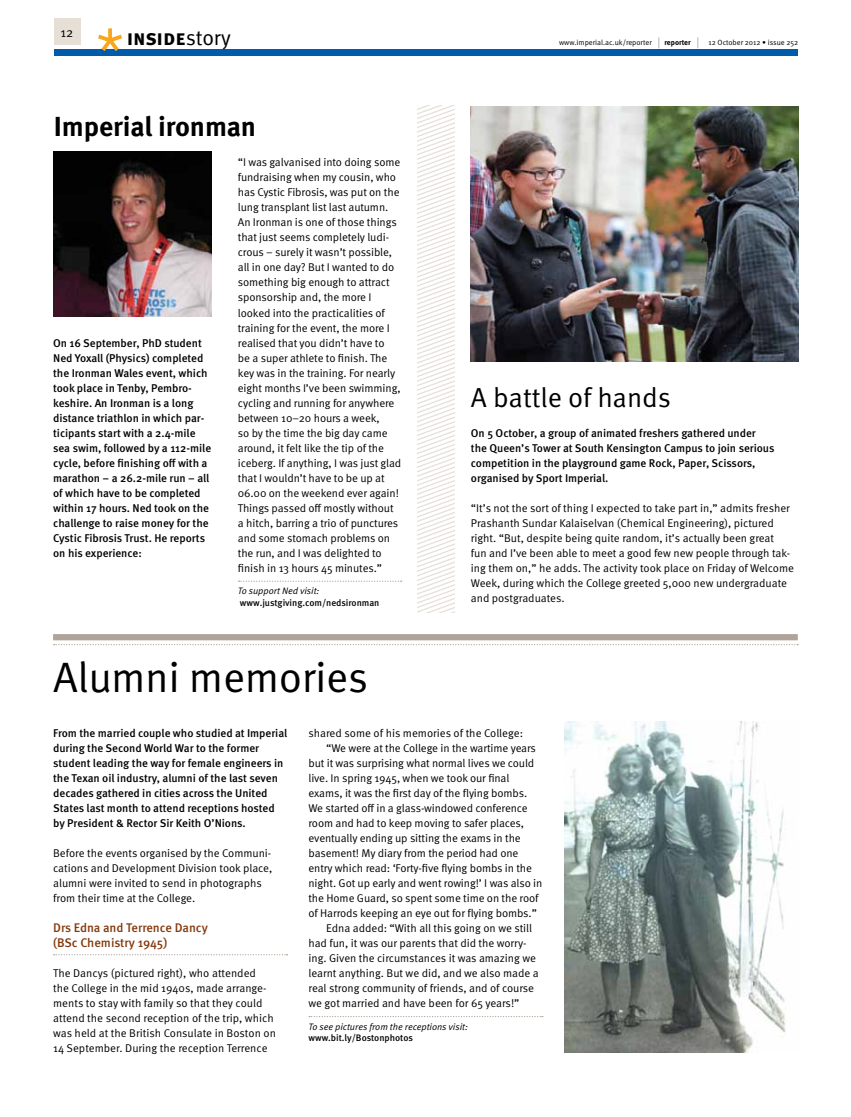
<style>
.page{position:relative;width:851px;height:1117px;background:#fff}
.page>*{position:absolute;margin:0;border:0;box-sizing:border-box;transform-origin:0 0}
.t1{font:42.5px "Meta OT Norm";letter-spacing:-.01em;color:#000}
.t2{font:700 27.5px "Meta OT";color:#000}
.t3{font:27.5px "Meta OT Norm";letter-spacing:-.005em;color:#000}
.t4{font:700 21.25px "Meta OT";letter-spacing:-.005em;color:#000}
.t5{font:13.12px "Meta OT Norm";color:#000}
.t6{font:500 12.5px/15px "Meta OT";letter-spacing:-.01em;color:#84390d}
.t7{font:11.25px/15px "Meta OT Norm";letter-spacing:-.01em;color:#000}
.t8{font:500 11.25px/15px "Meta OT";letter-spacing:-.005em;color:#000}
.t9{font:9.38px "Meta OT Norm Ita";letter-spacing:-.01em;color:#000}
.t10{font:500 9.38px "Meta OT";letter-spacing:-.005em;color:#000}
.t11{font:7.5px "Meta OT Norm";letter-spacing:-.005em;color:#000}
.t12{font:700 7.5px "Meta OT";color:#000}
.s1{font-family:"Meta OT Norm";font-weight:400}
.s2{font-size:11.25px}
.s3{font-family:"Meta OT Norm";font-weight:400;font-size:11.25px}
</style>
<div class="page">
<svg style="left:417px;top:105px;width:38px;height:507px"></svg>
<svg style="left:238px;top:580px;width:163px;height:1px"></svg>
<img style="left:471px;top:106px;width:327px;height:255px">
<img style="left:53px;top:151px;width:158px;height:165px">
<div style="left:53px;top:634px;width:744px;height:6px;background:#b0a49a"></div>
<svg style="left:54px;top:644px;width:744px;height:1px"></svg>
<svg style="left:54px;top:954px;width:233px;height:1px"></svg>
<img style="left:564px;top:721px;width:222px;height:330px">
<div style="left:54px;top:19px;width:26px;height:26px;background:#e5dfd6"></div>
<div style="left:54px;top:49px;width:743px;height:7px;background:#005baa"></div>
<svg style="left:98px;top:28px;width:24px;height:23px"></svg>
<p class="t5" style="left:61px;top:24px;width:14px">12</p>
<h3 class="t4" style="left:127px;top:24px;width:106px">inside<span class="s1">story</span></h3>
<p class="t11" style="left:559px;top:38px;width:102px">www.imperial.ac.uk/reporter <span class="s2">|</span></p>
<p class="t12" style="left:664px;top:38px;width:35px">reporter <span class="s3">|</span></p>
<p class="t11" style="left:708px;top:38px;width:91px">12 October 2012 • issue 252</p>
<h2 class="t2" style="left:54px;top:109px;width:204px">Imperial ironman</h2>
<p class="t8" style="left:53px;top:335px;width:159px">On 16 September, PhD student<br>N ed Yoxall (Physics) completed the Ironman Wales event, which took place in Tenby, Pembro&shy;keshire. An Ironman is a long distance triathlon in which par&shy;ticipants start with a 2.4-mile sea swim, followed by a 112-mile cycle, before finishing off with a marathon – a 26.2-mile run – all of which have to be completed within 17 hours. N ed took on the challenge to raise money for the<br>Cystic Fibrosis Trust. H e reports on his experience:</p>
<p class="t7" style="left:238px;top:155px;width:165px">“I was galvanised into doing some fundraising when my cousin, who has Cystic Fibrosis, was put on the lung transplant list last autumn.<br>An Ironman is one of those things that just seems completely ludi&shy;crous – surely it wasn’t possible, all in one day? But I wanted to do something big enough to attract sponsorship and, the more I looked into the practicalities of training for the event, the more I realised that you didn’t have to<br>be a super athlete to finish. The key was in the training. For nearly eight months I’ve been swimming, cycling and running for anywhere between 10–20 hours a week,<br>so by the time the big day came around, it felt like the tip of the iceberg. If anything, I was just glad that I wouldn’t have to be up at<br>06.00 on the weekend ever again!<br>Things passed off mostly without a hitch, barring a trio of punctures and some stomach problems on the run, and I was delighted to finish in 13 hours 45 minutes.”</p>
<p class="t9" style="left:238px;top:585px;width:83px">To support Ned visit:</p>
<p class="t10" style="left:240px;top:597px;width:141px">www.justgiving.com/nedsironman</p>
<h1 class="t1" style="left:53px;top:651px;width:316px">Alumni memories</h1>
<h2 class="t3" style="left:471px;top:380px;width:201px">A battle of hands</h2>
<p class="t8" style="left:471px;top:425px;width:305px">On 5 October, a group of animated freshers gathered under the Queen’s Tower at South Kensington Campus to join serious competition in the playground game Rock, Paper, Scissors, organised by Sport Imperial.</p>
<p class="t7" style="left:471px;top:500px;width:324px">“It’s not the sort of thing I expected to take part in,” admits fresher Prashanth Sundar Kalaiselvan (Chemical Engineering), pictured right. “But, despite being quite random, it’s actually been great<br>fun and I’ve been able to meet a good few new people through tak&shy;ing them on,” he adds. The activity took place on Friday of Welcome Week, during which the College greeted 5,000 new undergraduate and postgraduates.</p>
<p class="t8" style="left:53px;top:725px;width:235px">From the married couple who studied at Imperial during the Second World War to the former student leading the way for female engineers in the Texan oil industry, alumni of the last seven decades gathered in cities across the U nited States last month to attend receptions hosted by President &amp; Rector Sir Keith O’N ions.</p>
<p class="t7" style="left:53px;top:845px;width:221px">Before the events organised by the Communi&shy;cations and Development Division took place, alumni were invited to send in photographs from their time at the College.</p>
<p class="t6" style="left:53px;top:920px;width:156px">Drs Edna and Terrence Dancy (BSc Chemistry 1945)</p>
<p class="t7" style="left:53px;top:965px;width:224px">The Dancys (pictured right), who attended<br>the College in the mid 1940s, made arrange&shy;ments to stay with family so that they could attend the second reception of the trip, which was held at the British Consulate in Boston on 14 September. During the reception Terrence</p>
<p class="t7" style="left:308px;top:725px;width:216px">shared some of his memories of the College:</p>
<p class="t7" style="left:326px;top:740px;width:211px">“We were at the College in the wartime years</p>
<p class="t7" style="left:308px;top:755px;width:227px">but it was surprising what normal lives we could</p>
<p class="t7" style="left:308px;top:770px;width:202px">live. In spring 1945, when we took our final</p>
<p class="t7" style="left:308px;top:785px;width:220px">exams, it was the first day of the flying bombs.</p>
<p class="t7" style="left:308px;top:800px;width:221px">We started off in a glass-windowed conference</p>
<p class="t7" style="left:308px;top:815px;width:217px">room and had to keep moving to safer places,</p>
<p class="t7" style="left:308px;top:830px;width:214px">eventually ending up sitting the exams in the</p>
<p class="t7" style="left:308px;top:845px;width:211px">basement! My diary from the period had one</p>
<p class="t7" style="left:308px;top:860px;width:225px">entry which read: ‘Forty-five flying bombs in the</p>
<p class="t7" style="left:308px;top:875px;width:235px">night. Got up early and went rowing!’ I was also in</p>
<p class="t7" style="left:308px;top:890px;width:231px">the Home Guard, so spent some time on the roof</p>
<p class="t7" style="left:308px;top:905px;width:230px">of Harrods keeping an eye out for flying bombs.”</p>
<p class="t7" style="left:326px;top:920px;width:207px">Edna added: “With all this going on we still</p>
<p class="t7" style="left:308px;top:935px;width:219px">had fun, it was our parents that did the worry-</p>
<p class="t7" style="left:308px;top:950px;width:229px">ing. Given the circumstances it was amazing we</p>
<p class="t7" style="left:308px;top:965px;width:232px">learnt anything. But we did, and we also made a</p>
<p class="t7" style="left:308px;top:980px;width:227px">real strong community of friends, and of course</p>
<p class="t7" style="left:308px;top:995px;width:212px">we got married and have been for 65 years!”</p>
<p class="t9" style="left:308px;top:1020px;width:161px">To see pictures from the receptions visit:</p>
<p class="t10" style="left:308px;top:1032px;width:106px">www.bit.ly/Bostonphotos</p>
</div>
